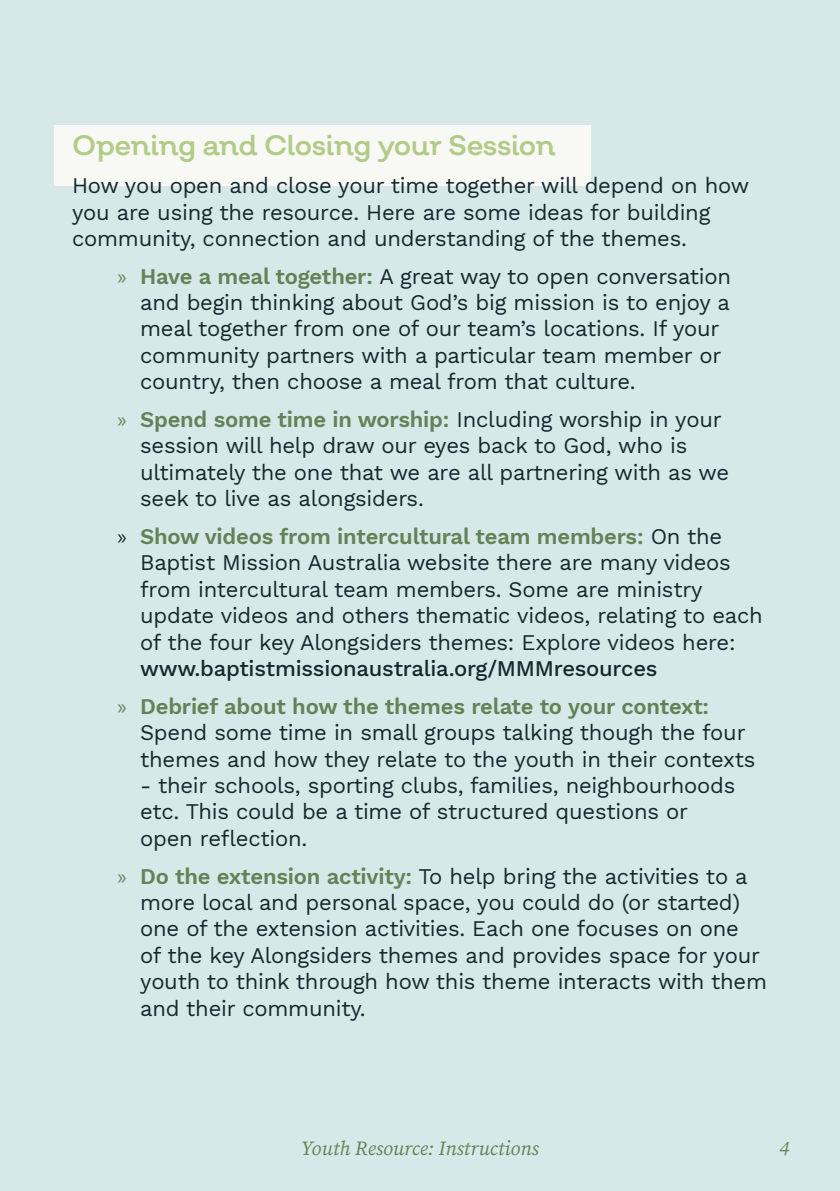
<style>
.page{position:relative;width:840px;height:1191px;background:#fff}
.page>*{position:absolute;margin:0;border:0;box-sizing:border-box;transform-origin:0 0}
.t1{font:28px "Salvatore Roman";letter-spacing:-.02em;color:#b2cc87}
.t2{font:22px/26.4px "Work Sans";letter-spacing:-.01em;color:#14282e}
.t3{font:italic 20px "Source Serif Pro";color:#648258}
.s1{font-family:"Myriad Pro";color:#648258}
.s2{font-weight:600;color:#648258}
.s3{font-family:"Myriad Pro"}
.s4{font-weight:500}
</style>
<div class="page">
<div style="left:0;top:0;width:839px;height:1191px;background:#d6e9e8"></div>
<div style="left:54px;top:125px;width:536px;height:60px;background:#f8f8f5"></div>
<p class="t1" style="left:72px;top:127px;width:485px">Opening and Closing your Session</p>
<p class="t2" style="left:72px;top:171px;width:678px">How you open and close your time together will depend on how you are using the resource. Here are some ideas for building community, connection and understanding of the themes.</p>
<p class="t2" style="left:140px;top:262px;width:592px;text-indent:-23px"><span class="s1">»</span> <span class="s2">Have a meal together:</span> A great way to open conversation and begin thinking about God’s big mission is to enjoy a meal together from one of our team’s locations. If your community partners with a particular team member or country, then choose a meal from that culture.</p>
<p class="t2" style="left:140px;top:405px;width:590px;text-indent:-23px"><span class="s1">»</span> <span class="s2">Spend some time in worship:</span> Including worship in your session will help draw our eyes back to God, who is ultimately the one that we are all partnering with as we seek to live as alongsiders.</p>
<p class="t2" style="left:140px;top:522px;width:623px;text-indent:-23px"><span class="s3">»</span> <span class="s2">Show videos from intercultural team members:</span> On the Baptist Mission Australia website there are many videos from intercultural team members. Some are ministry update videos and others thematic videos, relating to each of the four key Alongsiders themes: Explore videos here: <span class="s4">www.baptistmissionaustralia.org/MMMresources</span></p>
<p class="t2" style="left:140px;top:692px;width:616px;text-indent:-23px"><span class="s1">»</span> <span class="s2">Debrief about how the themes relate to your context:<br></span>Spend some time in small groups talking though the four themes and how they relate to the youth in their contexts</p>
<p class="t2" style="left:140px;top:771px;width:596px">- their schools, sporting clubs, families, neighbourhoods etc. This could be a time of structured questions or open reflection.</p>
<p class="t2" style="left:140px;top:862px;width:628px;text-indent:-23px"><span class="s1">»</span> <span class="s2">Do the extension activity:</span> To help bring the activities to a more local and personal space, you could do (or started) one of the extension activities. Each one focuses on one<br>of the key Alongsiders themes and provides space for your youth to think through how this theme interacts with them and their community.</p>
<p class="t3" style="left:301px;top:1135px;width:239px">Youth Resource: Instructions</p>
<p class="t3" style="left:778px;top:1135px;width:12px">4</p>
</div>
